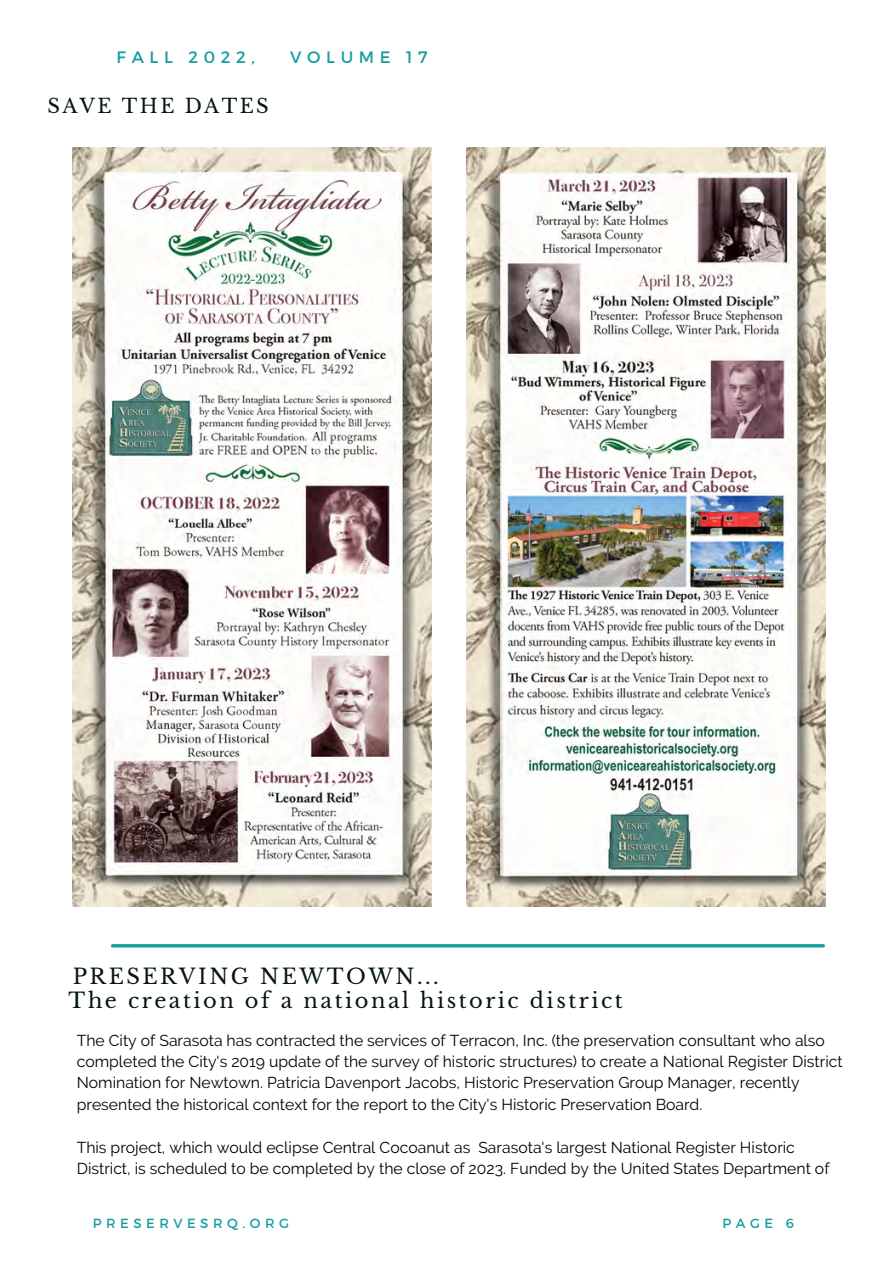
<style>
.page{position:relative;width:893px;height:1264px;background:#fff}
.page>*{position:absolute;margin:0;border:0;box-sizing:border-box;transform-origin:0 0}
.t1{font:21px "Libre Baskerville";letter-spacing:.12em;color:#051613}
.t2{font:19.5px "Libre Baskerville";letter-spacing:.12em;color:#051613}
.t3{font:16.5px "Montserrat";letter-spacing:.34em;color:#179d9d}
.t4{font:15.75px/21.3px "Raleway";color:#000}
.t5{font:13.2px "Montserrat";letter-spacing:.34em;color:#179d9d}
</style>
<div class="page">
<hr style="left:112px;top:944px;width:711px;height:3px;background:#179d9d">
<img style="left:73px;top:147px;width:358px;height:759px">
<img style="left:466px;top:147px;width:359px;height:759px">
<p class="t3" style="left:117px;top:46px;width:140px">FALL 2022,</p>
<p class="t3" style="left:290px;top:46px;width:139px">VOLUME 17</p>
<p class="t2" style="left:48px;top:94px;width:222px">SAVE THE DATES</p>
<h1 class="t1" style="left:73px;top:963px;width:367px">PRESERVING NEWTOWN...</h1>
<h1 class="t1" style="left:69px;top:987px;width:555px">The creation of a national historic district</h1>
<p class="t4" style="left:77px;top:1029px;width:767px">The City of Sarasota has contracted the services of Terracon, Inc. (the preservation consultant who also completed the City's 2019 update of the survey of historic structures) to create a National Register District Nomination for Newtown. Patricia Davenport Jacobs, Historic Preservation Group Manager, recently presented the historical context for the report to the City's Historic Preservation Board.</p>
<p class="t4" style="left:77px;top:1136px;width:754px">This project, which would eclipse Central Cocoanut as Sarasota's largest National Register Historic<br>District, is scheduled to be completed by the close of 2023. Funded by the United States Department of</p>
<p class="t5" style="left:93px;top:1214px;width:198px">PRESERVESRQ.ORG</p>
<p class="t5" style="left:722px;top:1214px;width:73px">PAGE 6</p>
</div>
